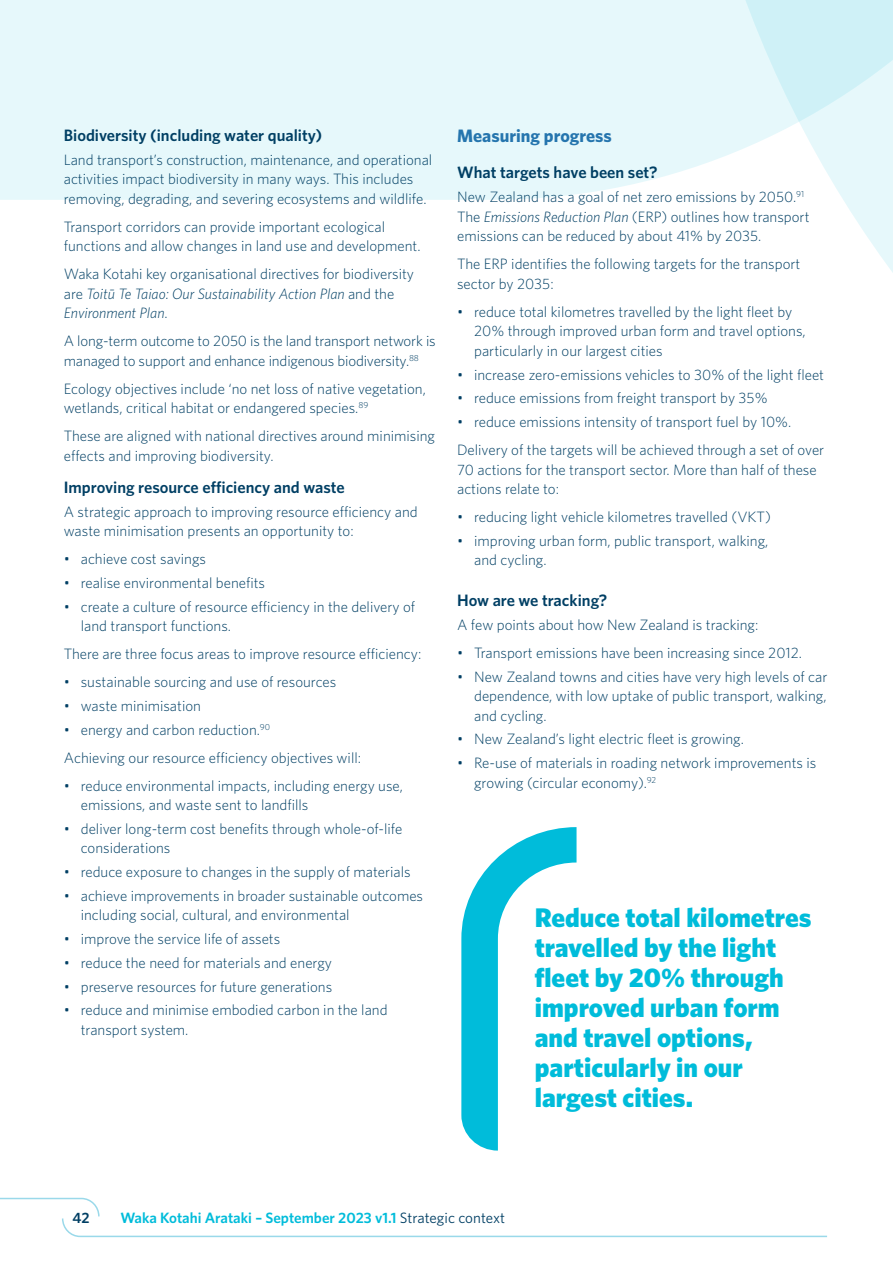
<style>
.page{position:relative;width:893px;height:1263px;background:#fff}
.page>*{position:absolute;margin:0;border:0;box-sizing:border-box;transform-origin:0 0}
.t1{font:900 27px/30px "Whitney";color:#00bcda}
.t2{font:700 18px "Whitney";color:#2575ae}
.t3{font:600 16.5px "Whitney";color:#003f64}
.t4{font:300 15px/19.5px "Whitney";color:#003f64}
.t5{font:600 15px "Whitney";color:#00bcda}
.t6{font:600 15px "Whitney";color:#003f64}
.s1{font-style:italic}
.s2{font-weight:400;color:#003f64}
</style>
<div class="page">
<svg style="left:844px;top:200px;width:49px;height:73px;fill:#e6f8fb"></svg>
<svg style="left:0;top:0;width:893px;height:200px;background:#e5f7fa"></svg>
<svg style="left:0;top:1197px;width:827px;height:41px"></svg>
<svg style="left:461px;top:827px;width:115px;height:323px"></svg>
<p class="t3" style="left:64px;top:124px;width:260px">Biodiversity (including water quality)</p>
<p class="t4" style="left:64px;top:149px;width:370px">Land transport’s construction, maintenance, and operational activities impact biodiversity in many ways. This includes removing, degrading, and severing ecosystems and wildlife.</p>
<p class="t4" style="left:64px;top:216px;width:358px">Transport corridors can provide important ecological functions and allow changes in land use and development.</p>
<p class="t4" style="left:64px;top:264px;width:352px">Waka Kotahi key organisational directives for biodiversity are <span class="s1">Toitū Te Taiao: Our Sustainability Action Plan</span> and the<br><span class="s1">Environment Plan</span>.</p>
<p class="t4" style="left:64px;top:331px;width:373px">A long-term outcome to 2050 is the land transport network is managed to support and enhance indigenous biodiversity.<sup>88</sup></p>
<p class="t4" style="left:64px;top:378px;width:364px">Ecology objectives include ‘no net loss of native vegetation, wetlands, critical habitat or endangered species.<sup>89</sup></p>
<p class="t4" style="left:64px;top:426px;width:373px">These are aligned with national directives around minimising effects and improving biodiversity.</p>
<p class="t3" style="left:64px;top:476px;width:283px">Improving resource efficiency and waste</p>
<p class="t4" style="left:64px;top:501px;width:355px">A strategic approach to improving resource efficiency and waste minimisation presents an opportunity to:</p>
<p class="t4" style="left:64px;top:549px;width:144px">• achieve cost savings</p>
<p class="t4" style="left:64px;top:572px;width:203px">• realise environmental benefits</p>
<p class="t4" style="left:81px;top:596px;width:336px;text-indent:-17px">• create a culture of resource efficiency in the delivery of land transport functions.</p>
<p class="t4" style="left:64px;top:644px;width:359px">There are three focus areas to improve resource efficiency:</p>
<p class="t4" style="left:64px;top:672px;width:274px">• sustainable sourcing and use of resources</p>
<p class="t4" style="left:64px;top:695px;width:139px">• waste minimisation</p>
<p class="t4" style="left:64px;top:715px;width:299px;line-height:28px">• energy and carbon reduction.<sup>90<br></sup>Achieving our resource efficiency objectives will:</p>
<p class="t4" style="left:81px;top:775px;width:324px;text-indent:-17px">• reduce environmental impacts, including energy use, emissions, and waste sent to landfills</p>
<p class="t4" style="left:81px;top:818px;width:323px;text-indent:-17px">• deliver long-term cost benefits through whole-of-life considerations</p>
<p class="t4" style="left:64px;top:862px;width:348px">• reduce exposure to changes in the supply of materials</p>
<p class="t4" style="left:81px;top:885px;width:344px;text-indent:-17px">• achieve improvements in broader sustainable outcomes including social, cultural, and environmental</p>
<p class="t4" style="left:64px;top:929px;width:218px">• improve the service life of assets</p>
<p class="t4" style="left:64px;top:952px;width:270px">• reduce the need for materials and energy</p>
<p class="t4" style="left:64px;top:976px;width:270px">• preserve resources for future generations</p>
<p class="t4" style="left:81px;top:1000px;width:308px;text-indent:-17px">• reduce and minimise embodied carbon in the land transport system.</p>
<p class="t2" style="left:457px;top:124px;width:156px">Measuring progress</p>
<p class="t3" style="left:457px;top:162px;width:202px">What targets have been set?</p>
<p class="t4" style="left:457px;top:187px;width:354px">New Zealand has a goal of net zero emissions by 2050.<sup>91<br></sup>The <span class="s1">Emissions Reduction Plan</span> (ERP) outlines how transport emissions can be reduced by about 41% by 2035.</p>
<p class="t4" style="left:457px;top:254px;width:345px">The ERP identifies the following targets for the transport sector by 2035:</p>
<p class="t4" style="left:474px;top:301px;width:333px;text-indent:-17px">• reduce total kilometres travelled by the light fleet by<br>20% through improved urban form and travel options, particularly in our largest cities</p>
<p class="t4" style="left:457px;top:364px;width:369px">• increase zero-emissions vehicles to 30% of the light fleet</p>
<p class="t4" style="left:457px;top:388px;width:312px">• reduce emissions from freight transport by 35%</p>
<p class="t4" style="left:457px;top:407px;width:369px;line-height:28px">• reduce emissions intensity of transport fuel by 10%.<br>Delivery of the targets will be achieved through a set of over</p>
<p class="t4" style="left:457px;top:459px;width:361px">70 actions for the transport sector. More than half of these actions relate to:</p>
<p class="t4" style="left:457px;top:507px;width:315px">• reducing light vehicle kilometres travelled (VKT)</p>
<p class="t4" style="left:474px;top:530px;width:296px;text-indent:-17px">• improving urban form, public transport, walking, and cycling.</p>
<p class="t3" style="left:457px;top:589px;width:152px">How are we tracking?</p>
<p class="t4" style="left:457px;top:614px;width:303px">A few points about how New Zealand is tracking:</p>
<p class="t4" style="left:457px;top:642px;width:346px">• Transport emissions have been increasing since 2012.</p>
<p class="t4" style="left:474px;top:666px;width:355px;text-align:justify;text-indent:-17px">• New Zealand towns and cities have very high levels of car dependence, with low uptake of public transport, walking, and cycling.</p>
<p class="t4" style="left:457px;top:729px;width:288px">• New Zealand’s light electric fleet is growing.</p>
<p class="t4" style="left:474px;top:753px;width:344px;text-indent:-17px">• Re-use of materials in roading network improvements is growing (circular economy).<sup>92</sup></p>
<h1 class="t1" style="left:535px;top:902px;width:278px">Reduce total kilometres travelled by the light fleet by 20% through improved urban form and travel options, particularly in our largest cities.</h1>
<p class="t6" style="left:72px;top:1208px;width:19px">42</p>
<p class="t5" style="left:120px;top:1208px;width:386px">Waka Kotahi Arataki – September 2023 v1.1 <span class="s2">Strategic context</span></p>
</div>
